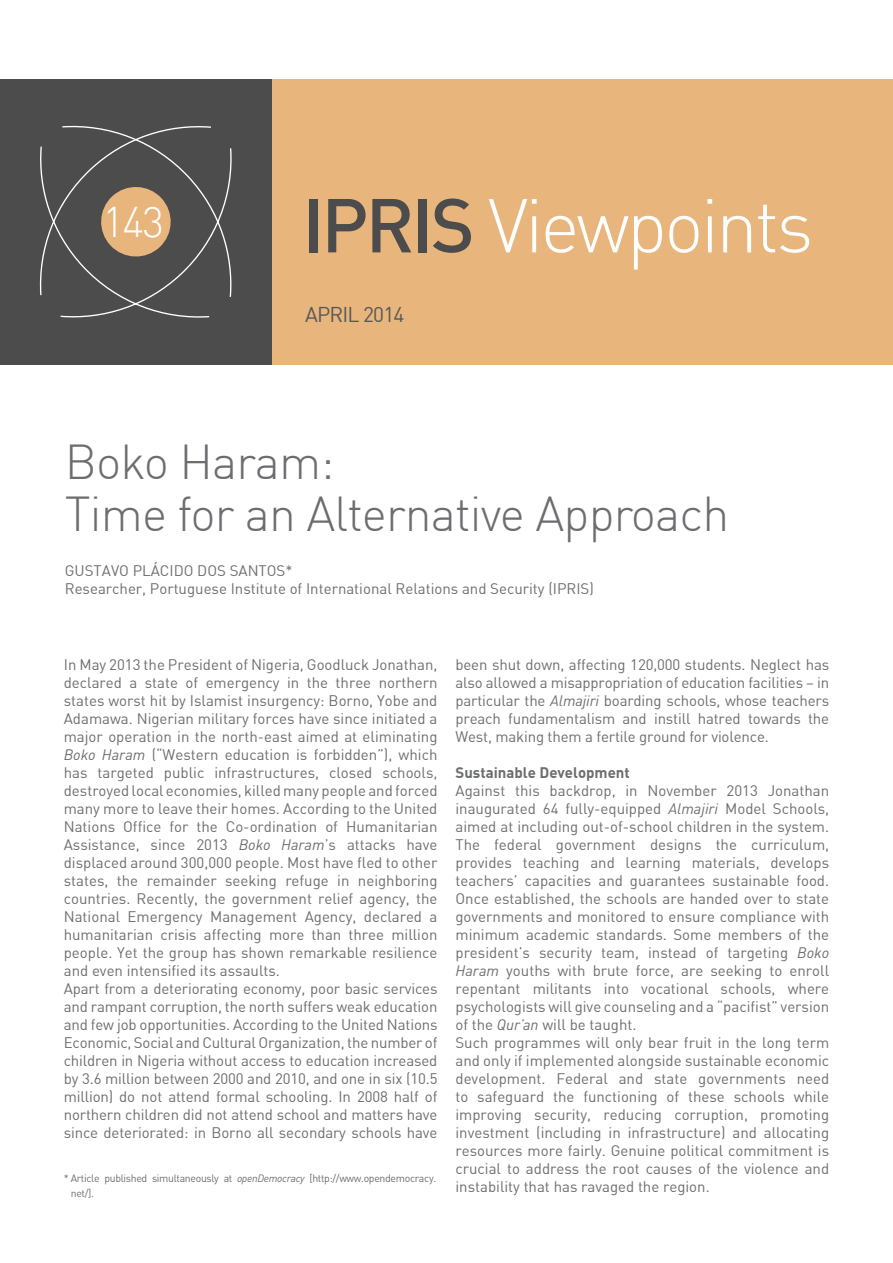
<style>
.page{position:relative;width:893px;height:1263px;background:#fff}
.page>*{position:absolute;margin:0;border:0;box-sizing:border-box;transform-origin:0 0}
.t1{font:300 75px "DIN";color:#fff}
.t2{font:300 48px/52.5px "DIN";letter-spacing:-.02em;color:#6c6d70}
.t3{font:300 42px "DIN";color:#fff}
.t4{font:21px "DIN Regular";letter-spacing:-.04em;color:#57585a}
.t5{font:15px/18px "DIN Regular";color:#6c6d70}
.t6{font:15px "DIN Bold";color:#6c6d70}
.t7{font:10.5px/15px "DIN Regular";letter-spacing:-.03em;color:#6c6d70}
.s1{font-family:"DIN Medium";font-weight:400;color:#4c4c4c}
.s2{font-family:"DIN";font-style:italic}
</style>
<div class="page">
<div style="left:269px;top:79px;width:624px;height:286px;background:#e8b67c"></div>
<div style="left:0;top:79px;width:272px;height:286px;background:#4c4c4c"></div>
<svg style="left:39px;top:125px;width:193px;height:193px"></svg>
<h3 class="t3" style="left:103px;top:196px;width:63px">143</h3>
<h1 class="t1" style="left:302px;top:179px;width:513px"><span class="s1">IPRIS</span> Viewpoints</h1>
<h3 class="t4" style="left:305px;top:302px;width:101px">APRIL 2014</h3>
<h2 class="t2" style="left:65px;top:435px;width:666px">Boko Haram:<br>Time for an Alternative Approach</h2>
<p class="t5" style="left:65px;top:562px;width:530px">GUSTAVO PLÁCIDO DOS SANTOS*<br>Researcher, Portuguese Institute of International Relations and Security (IPRIS)</p>
<p class="t5" style="left:64px;top:655px;width:375px">In May 2013 the President of Nigeria, Goodluck Jonathan, declared a state of emergency in the three northern states worst hit by Islamist insurgency: Borno, Yobe and Adamawa. Nigerian military forces have since initiated a major operation in the north-east aimed at eliminating <span class="s2">Boko Haram</span> (“Western education is forbidden”), which has targeted public infrastructures, closed schools, destroyed local economies, killed many people and forced many more to leave their homes. According to the United Nations Office for the Co-ordination of Humanitarian Assistance, since 2013 <span class="s2">Boko Haram</span>’s attacks have displaced around 300,000 people. Most have fled to other states, the remainder seeking refuge in neighboring countries. Recently, the government relief agency, the National Emergency Management Agency, declared a humanitarian crisis affecting more than three million people. Yet the group has shown remarkable resilience and even intensified its assaults.<br>Apart from a deteriorating economy, poor basic services and rampant corruption, the north suffers weak education and few job opportunities. According to the United Nations Economic, Social and Cultural Organization, the number of children in Nigeria without access to education increased by 3.6 million between 2000 and 2010, and one in six (10.5 million) do not attend formal schooling. In 2008 half of northern children did not attend school and matters have since deteriorated: in Borno all secondary schools have</p>
<p class="t5" style="left:455px;top:655px;width:375px;text-align:justify">been shut down, affecting 120,000 students. Neglect has also allowed a misappropriation of education facilities – in particular the <span class="s2">Almajiri</span> boarding schools, whose teachers preach fundamentalism and instill hatred towards the West, making them a fertile ground for violence.</p>
<p class="t6" style="left:455px;top:762px;width:176px">Sustainable Development</p>
<p class="t5" style="left:455px;top:781px;width:375px">Against this backdrop, in November 2013 Jonathan inaugurated 64 fully-equipped <span class="s2">Almajiri</span> Model Schools, aimed at including out-of-school children in the system.<br>The federal government designs the curriculum, provides teaching and learning materials, develops teachers’ capacities and guarantees sustainable food.<br>Once established, the schools are handed over to state governments and monitored to ensure compliance with minimum academic standards. Some members of the president’s security team, instead of targeting <span class="s2">Boko Haram</span> youths with brute force, are seeking to enroll repentant militants into vocational schools, where psychologists will give counseling and a “pacifist” version of the <span class="s2">Qur’an</span> will be taught.<br>Such programmes will only bear fruit in the long term and only if implemented alongside sustainable economic development. Federal and state governments need to safeguard the functioning of these schools while improving security, reducing corruption, promoting investment (including in infrastructure) and allocating resources more fairly. Genuine political commitment is crucial to address the root causes of the violence and instability that has ravaged the region.</p>
<p class="t7" style="left:71px;top:1170px;width:367px;text-indent:-7px">* Article published simultaneously at <span class="s2">openDemocracy</span> [http://www.opendemocracy. net/].</p>
</div>
